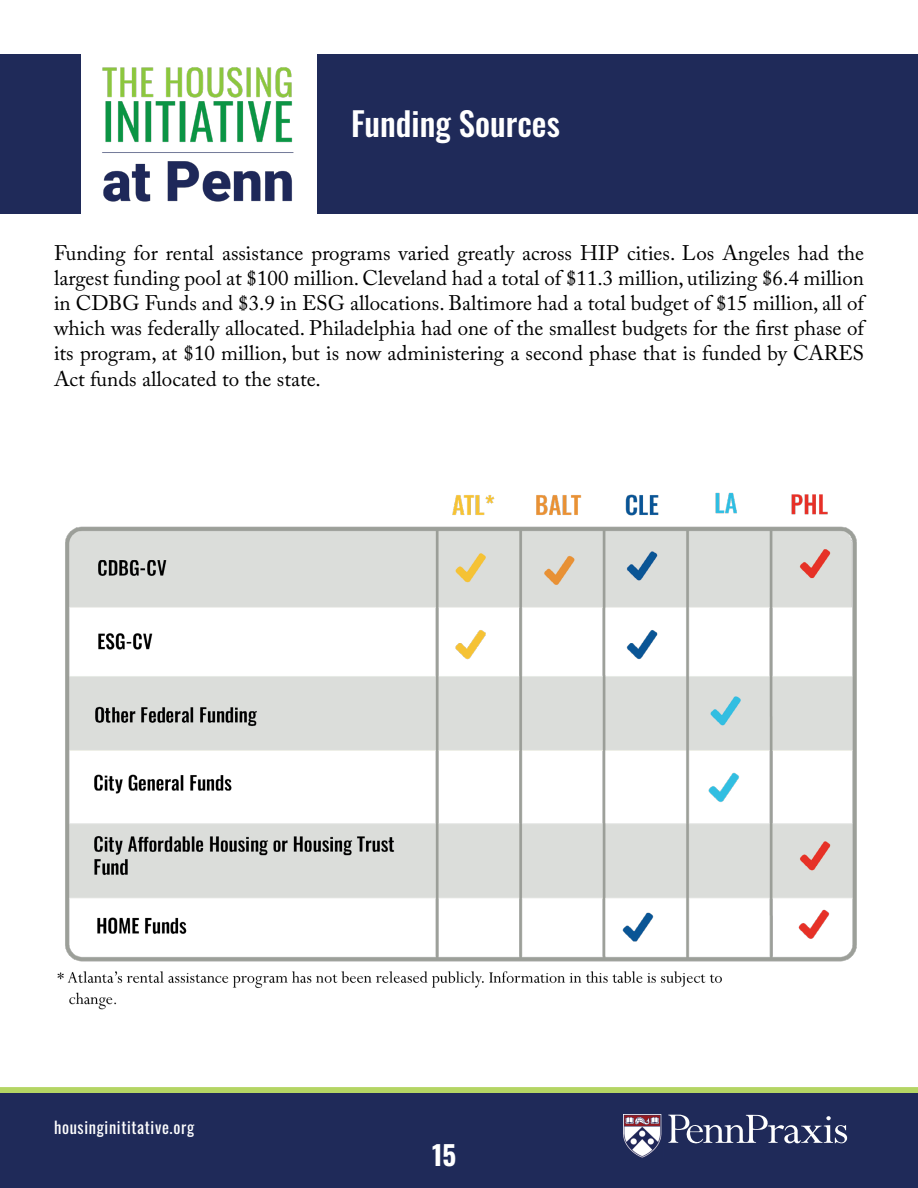
<style>
.page{position:relative;width:918px;height:1188px;background:#fff}
.page>*{position:absolute;margin:0;border:0;box-sizing:border-box;transform-origin:0 0}
.t1{font:500 33px "Oswald";color:#fff}
.t2{font:700 27px "Oswald";color:#fff}
.t3{font:21px/25.2px "Adobe Caslon Pro";color:#000;text-align:justify}
.t4{font:16.5px "Oswald";letter-spacing:.04em;color:#fff}
</style>
<div class="page">
<div style="left:318px;top:54px;width:600px;height:160px;background:#1f2a59"></div>
<div style="left:0;top:54px;width:81px;height:160px;background:#1f2a59"></div>
<div style="left:0;top:1087px;width:918px;height:6px;background:#b4d564"></div>
<div style="left:0;top:1093px;width:918px;height:95px;background:#1f2a59"></div>
<img style="left:102px;top:67px;width:192px;height:135px">
<svg style="left:668px;top:1115px;width:179px;height:29px"></svg>
<img style="left:623px;top:1115px;width:39px;height:43px">
<img style="left:57px;top:492px;width:800px;height:518px">
<h1 class="t1" style="left:351px;top:106px;width:210px">Funding Sources</h1>
<p class="t3" style="left:54px;top:240px;width:812px">Funding for rental assistance programs varied greatly across HIP cities. Los Angeles had the largest funding pool at $100 million. Cleveland had a total of $11.3 million, utilizing $6.4 million in CDBG Funds and $3.9 in ESG allocations. Baltimore had a total budget of $15 million, all of which was federally allocated. Philadelphia had one of the smallest budgets for the first phase of its program, at $10 million, but is now administering a second phase that is funded by CARES Act funds allocated to the state.</p>
<p class="t4" style="left:54px;top:1113px;width:142px">housinginititative.org</p>
<p class="t2" style="left:432px;top:1141px;width:26px">15</p>
</div>
